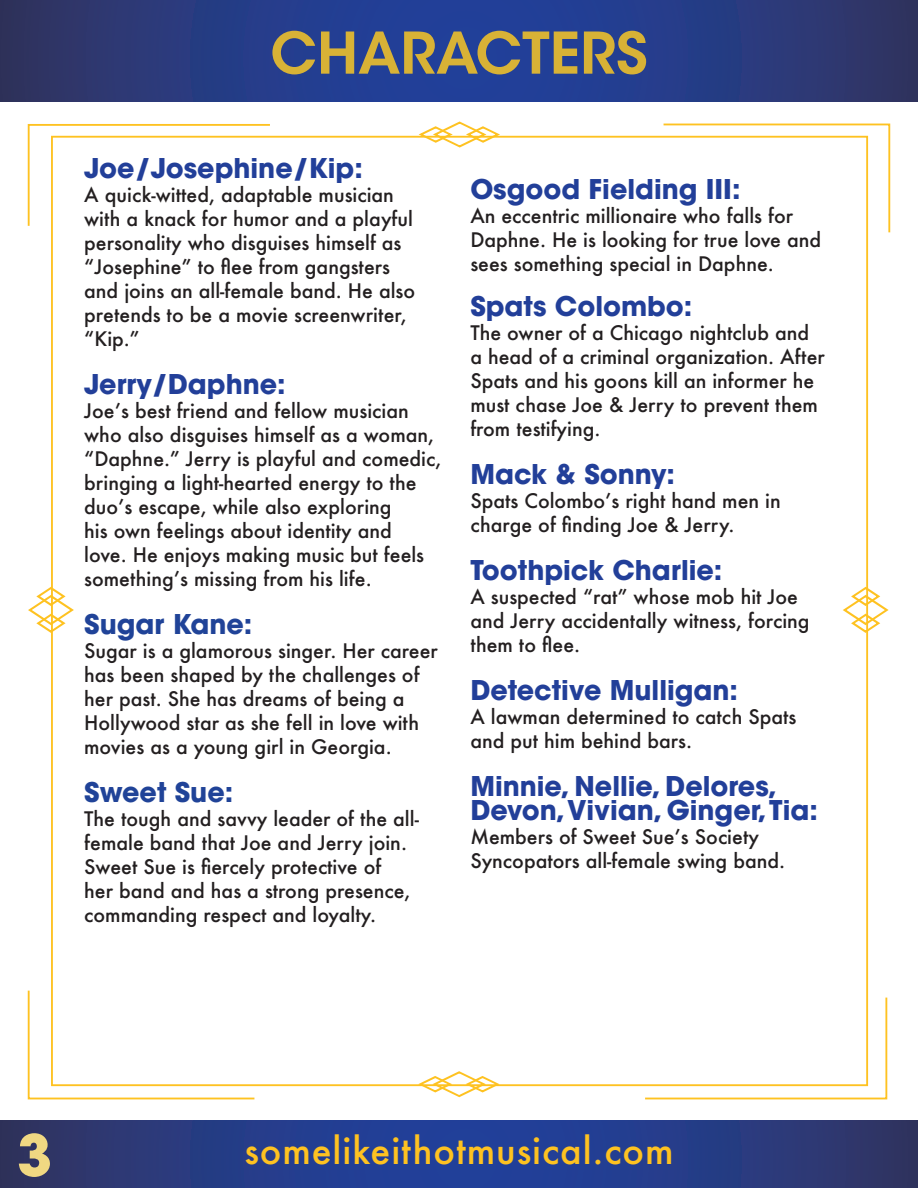
<style>
.page{position:relative;width:918px;height:1188px;background:#fff}
.page>*{position:absolute;margin:0;border:0;box-sizing:border-box;transform-origin:0 0}
.t1{font:600 57px "ITC Avant Garde Std";color:#d8b236}
.t2{font:700 57px "ITC Avant Garde Std";color:#f0d882}
.t3{font:500 36px "Futura";letter-spacing:.025em;color:#fec221}
.Character_Name{font:700 27px/24px "ITC Avant Garde Std";color:#223f99}
.t4{font:700 27px "ITC Avant Garde Std";color:#204398}
.t5{font:500 19.5px/24px "Futura";color:#231f20}
</style>
<div class="page">
<svg style="left:0;top:1120px;width:918px;height:68px;background:#273b82"></svg>
<svg style="left:0;top:0;width:918px;height:102px;background:#273b82"></svg>
<svg style="left:662px;top:123px;width:229px;height:111px"></svg>
<svg style="left:643px;top:996px;width:245px;height:104px"></svg>
<svg style="left:27px;top:989px;width:229px;height:111px"></svg>
<svg style="left:27px;top:124px;width:245px;height:104px"></svg>
<svg style="left:416px;top:1071px;width:86px;height:27px"></svg>
<svg style="left:416px;top:121px;width:86px;height:27px"></svg>
<svg style="left:28px;top:585px;width:46px;height:50px"></svg>
<svg style="left:843px;top:585px;width:46px;height:50px"></svg>
<p class="t1" style="left:270px;top:17px;width:379px">CHARACTERS</p>
<p class="Character_Name" style="left:84px;top:156px;width:280px">Joe/Josephine/Kip:</p>
<p class="t5" style="left:84px;top:182px;width:332px">A quick-witted, adaptable musician with a knack for humor and a playful personality who disguises himself as “Josephine” to flee from gangsters and joins an all-female band. He also pretends to be a movie screenwriter, “Kip.”</p>
<p class="Character_Name" style="left:84px;top:372px;width:203px">Jerry/Daphne:</p>
<p class="t5" style="left:84px;top:398px;width:359px">Joe’s best friend and fellow musician who also disguises himself as a woman, “Daphne.” Jerry is playful and comedic, bringing a light-hearted energy to the duo’s escape, while also exploring<br>his own feelings about identity and<br>love. He enjoys making music but feels something’s missing from his life.</p>
<p class="t4" style="left:84px;top:606px;width:170px">Sugar Kane:</p>
<p class="t5" style="left:84px;top:638px;width:355px">Sugar is a glamorous singer. Her career has been shaped by the challenges of her past. She has dreams of being a Hollywood star as she fell in love with movies as a young girl in Georgia.</p>
<p class="t4" style="left:84px;top:774px;width:151px">Sweet Sue:</p>
<p class="t5" style="left:84px;top:806px;width:336px">The tough and savvy leader of the all&shy;female band that Joe and Jerry join.<br>Sweet Sue is fiercely protective of<br>her band and has a strong presence, commanding respect and loyalty.</p>
<p class="Character_Name" style="left:470px;top:177px;width:272px">Osgood Fielding III:</p>
<p class="t5" style="left:470px;top:204px;width:352px">An eccentric millionaire who falls for<br>Daphne. He is looking for true love and sees something special in Daphne.</p>
<p class="Character_Name" style="left:470px;top:294px;width:224px">Spats Colombo:</p>
<p class="t5" style="left:470px;top:321px;width:356px">The owner of a Chicago nightclub and a head of a criminal organization. After Spats and his goons kill an informer he must chase Joe &amp; Jerry to prevent them from testifying.</p>
<p class="Character_Name" style="left:470px;top:462px;width:206px">Mack &amp; Sonny:</p>
<p class="t5" style="left:470px;top:489px;width:312px">Spats Colombo’s right hand men in charge of finding Joe &amp; Jerry.</p>
<p class="Character_Name" style="left:470px;top:558px;width:254px">Toothpick Charlie:</p>
<p class="t5" style="left:470px;top:585px;width:341px">A suspected “rat” whose mob hit Joe and Jerry accidentally witness, forcing them to flee.</p>
<p class="Character_Name" style="left:470px;top:678px;width:269px">Detective Mulligan:</p>
<p class="t5" style="left:470px;top:705px;width:328px">A lawman determined to catch Spats and put him behind bars.</p>
<p class="Character_Name" style="left:470px;top:774px;width:349px">Minnie, Nellie, Delores,<br>Devon,Vivian, Ginger, Tia:</p>
<p class="t5" style="left:470px;top:825px;width:316px">Members of Sweet Sue’s Society<br>Syncopators all-female swing band.</p>
<p class="t2" style="left:17px;top:1118px;width:37px">3</p>
<p class="t3" style="left:244px;top:1126px;width:431px">somelikeithotmusical.com</p>
</div>
